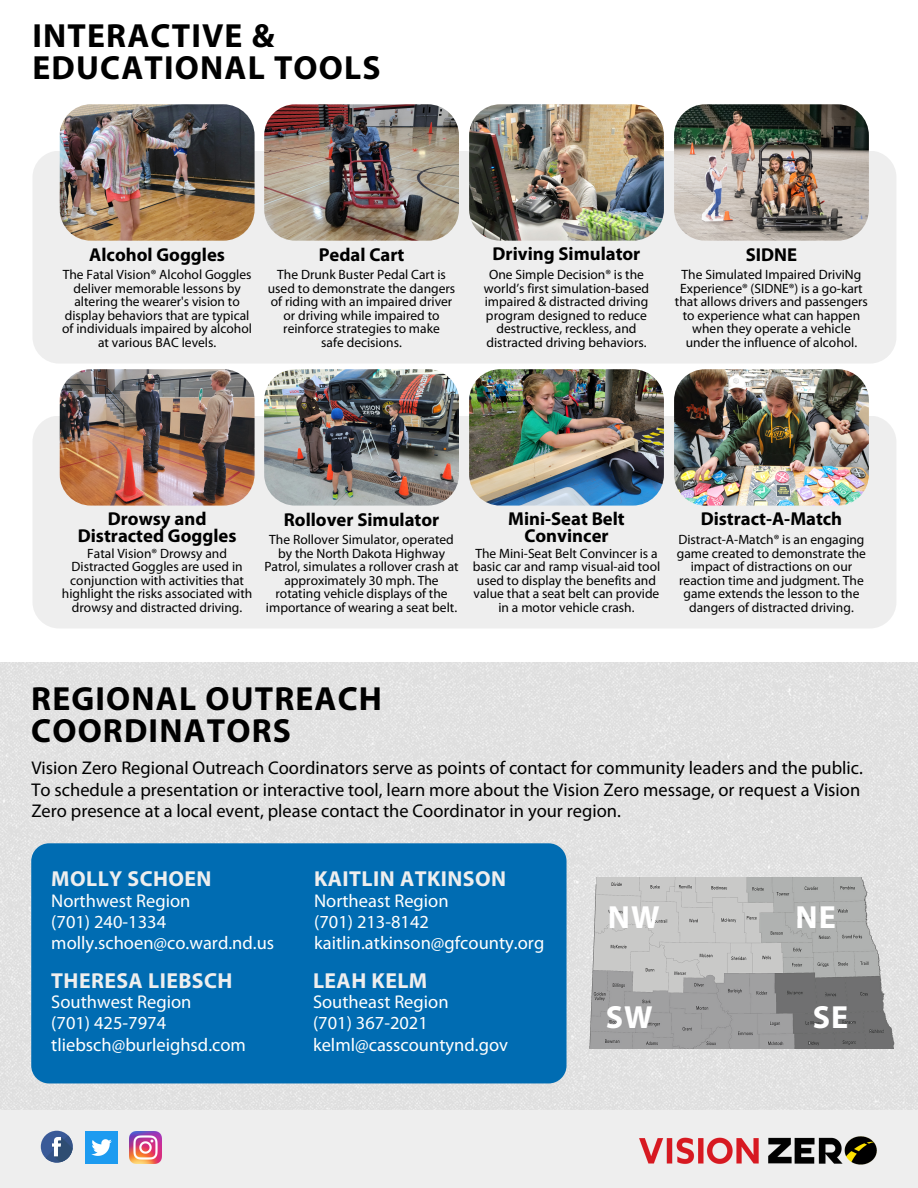
<style>
.page{position:relative;width:918px;height:1188px;background:#fff}
.page>*{position:absolute;margin:0;border:0;box-sizing:border-box;transform-origin:0 0}
.t1{font:700 33.6px/32.7px "Myriad Pro";letter-spacing:.035em;color:#000}
.t2{font:700 32.1px "Myriad Pro";letter-spacing:.035em;color:#fff}
.t3{font:700 21.75px "Myriad Pro";letter-spacing:.02em;color:#eee}
.t4{font:700 18.75px/16.8px "Myriad Pro";color:#000;text-align:center}
.t5{font:18.45px/21.3px "Myriad Pro";color:#000}
.t6{font:18.45px/21.3px "Myriad Pro";color:#fffffe}
.t7{font:13.5px/13.5px "Myriad Pro";color:#000;text-align:center}
</style>
<div class="page">
<img style="left:0;top:662px;width:918px;height:448px">
<div style="left:32px;top:151px;width:864px;height:213px;background:#eee;border-radius:27px"></div>
<img style="left:60px;top:104px;width:195px;height:137px;border-radius:31px">
<img style="left:264px;top:104px;width:195px;height:137px;border-radius:31px">
<img style="left:469px;top:104px;width:195px;height:137px;border-radius:31px">
<img style="left:674px;top:104px;width:195px;height:137px;border-radius:31px">
<div style="left:32px;top:416px;width:864px;height:212px;background:#eee;border-radius:27px"></div>
<img style="left:60px;top:369px;width:195px;height:137px;border-radius:31px">
<img style="left:264px;top:369px;width:195px;height:137px;border-radius:31px">
<img style="left:469px;top:369px;width:195px;height:137px;border-radius:31px">
<img style="left:674px;top:369px;width:195px;height:137px;border-radius:31px">
<div style="left:31px;top:843px;width:536px;height:240px;background:#006cb2;border-radius:18px"></div>
<div style="left:0;top:1110px;width:918px;height:78px;background:#eee"></div>
<img style="left:586px;top:878px;width:310px;height:170px">
<img style="left:639px;top:1136px;width:238px;height:29px">
<div style="left:41px;top:1131px;width:32px;height:32px;background:#3a5a98;border-radius:50%"></div>
<svg style="left:45px;top:1135px;width:28px;height:28px"></svg>
<img style="left:86px;top:1131px;width:32px;height:33px">
<img style="left:129px;top:1131px;width:33px;height:33px">
<p class="t1" style="left:32px;top:22px;width:350px">INTERACTIVE &amp;<br>EDUCATIONAL TOOLS</p>
<p class="t4" style="left:89px;top:248px;width:137px">Alcohol Goggles</p>
<h4 class="t7" style="left:62px;top:269px;width:191px">The Fatal Vision® Alcohol Goggles deliver memorable lessons by altering the wearer's vision to display behaviors that are typical of individuals impaired by alcohol at various BAC levels.</h4>
<p class="t4" style="left:319px;top:248px;width:87px">Pedal Cart</p>
<h4 class="t7" style="left:268px;top:269px;width:189px">The Drunk Buster Pedal Cart is used to demonstrate the dangers of riding with an impaired driver or driving while impaired to reinforce strategies to make</h4>
<p class="t7" style="left:321px;top:337px;width:82px">safe decisions.</p>
<h4 class="t4" style="left:493px;top:247px;width:149px">Driving Simulator</h4>
<p class="t7" style="left:484px;top:269px;width:167px">One Simple Decision® is the world’s first simulation-based impaired &amp; distracted driving program designed to reduce destructive, reckless, and distracted driving behaviors.</p>
<h4 class="t4" style="left:746px;top:248px;width:53px">SIDNE</h4>
<p class="t7" style="left:675px;top:269px;width:194px">The Simulated Impaired DriviNg<br>Experience® (SIDNE®) is a go-kart that allows drivers and passengers to experience what can happen when they operate a vehicle under the influence of alcohol.</p>
<p class="t4" style="left:78px;top:512px;width:160px">Drowsy and<br>Distracted Goggles</p>
<h1 class="t7" style="left:62px;top:548px;width:192px">Fatal Vision® Drowsy and<br>Distracted Goggles are used in conjunction with activities that highlight the risks associated with drowsy and distracted driving.</h1>
<h5 class="t4" style="left:284px;top:513px;width:157px">Rollover Simulator</h5>
<h2 class="t7" style="left:264px;top:534px;width:196px">The Rollover Simulator, operated by the North Dakota Highway<br>Patrol, simulates a rollover crash at approximately 30 mph. The rotating vehicle displays of the importance of wearing a seat belt.</h2>
<h5 class="t4" style="left:508px;top:512px;width:118px">Mini-Seat Belt<br>Convincer</h5>
<h2 class="t7" style="left:473px;top:548px;width:189px">The Mini-Seat Belt Convincer is a basic car and ramp visual-aid tool used to display the benefits and value that a seat belt can provide in a motor vehicle crash.</h2>
<h5 class="t4" style="left:701px;top:512px;width:143px">Distract-A-Match</h5>
<h2 class="t7" style="left:677px;top:534px;width:191px">Distract-A-Match® is an engaging game created to demonstrate the impact of distractions on our reaction time and judgment. The game extends the lesson to the dangers of distracted driving.</h2>
<h2 class="t1" style="left:31px;top:685px;width:352px">REGIONAL OUTREACH<br>COORDINATORS</h2>
<h5 class="t5" style="left:31px;top:759px;width:833px">Vision Zero Regional Outreach Coordinators serve as points of contact for community leaders and the public.<br>To schedule a presentation or interactive tool, learn more about the Vision Zero message, or request a Vision<br>Zero presence at a local event, please contact the Coordinator in your region.</h5>
<p class="t3" style="left:51px;top:870px;width:162px">MOLLY SCHOEN</p>
<h1 class="t3" style="left:314px;top:870px;width:194px">KAITLIN ATKINSON</h1>
<h5 class="t6" style="left:51px;top:891px;width:224px">Northwest Region<br>(701) 240-1334 molly.schoen@co.ward.nd.us</h5>
<h1 class="t6" style="left:314px;top:891px;width:232px">Northeast Region<br>(701) 213-8142 kaitlin.atkinson@gfcounty.org</h1>
<p class="t2" style="left:608px;top:904px;width:53px">NW</p>
<h4 class="t2" style="left:796px;top:904px;width:42px">NE</h4>
<h1 class="t3" style="left:51px;top:971px;width:183px">THERESA LIEBSCH</h1>
<p class="t3" style="left:313px;top:971px;width:116px">LEAH KELM</p>
<h1 class="t6" style="left:51px;top:993px;width:196px">Southwest Region<br>(701) 425-7974 tliebsch@burleighsd.com</h1>
<p class="t6" style="left:313px;top:993px;width:197px">Southeast Region<br>(701) 367-2021 kelml@casscountynd.gov</p>
<p class="t2" style="left:606px;top:1004px;width:49px">SW</p>
<p class="t2" style="left:813px;top:1004px;width:37px">SE</p>
</div>
